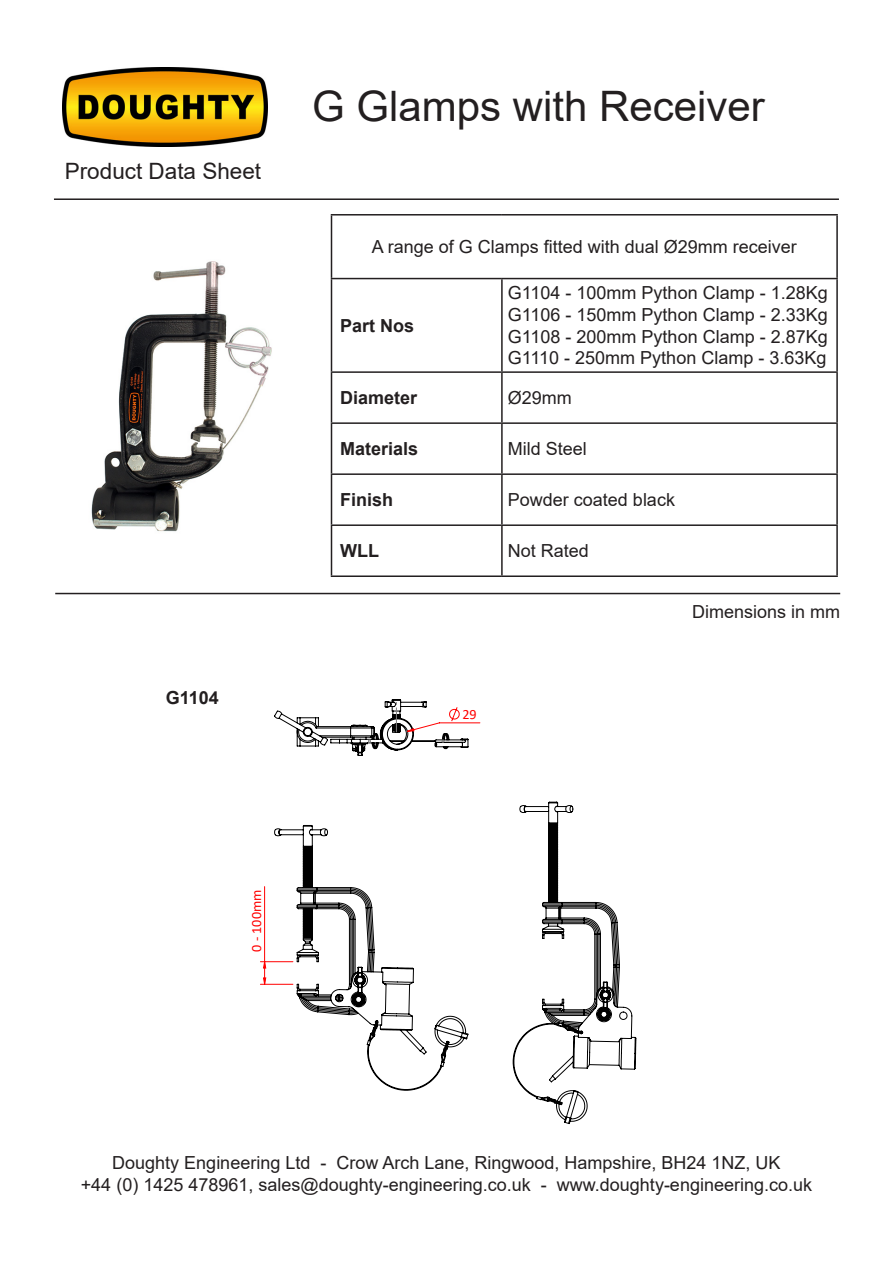
<style>
.page{position:relative;width:893px;height:1263px;background:#fff}
.page>*{position:absolute;margin:0;border:0;box-sizing:border-box;transform-origin:0 0}
.t1{font:42px "Arial";color:#231f20}
.t2{font:22.5px "Arial";color:#231f20}
.t3{font:18px "Arial";color:#231f20}
.t4{font:700 18px "Arial";color:#231f20}
.t5{font:14.1px "Calibri";color:#f00}
</style>
<div class="page">
<img style="left:63px;top:68px;width:205px;height:79px">
<hr style="left:54px;top:198px;width:785px;height:2px;background:#231f20">
<hr style="left:55px;top:593px;width:785px;height:1px;background:#231f20">
<svg style="left:274px;top:825px;width:195px;height:266px"></svg>
<svg style="left:512px;top:801px;width:125px;height:323px"></svg>
<hr style="left:241px;top:1147px;width:404px;height:1px;background:#c0c0c0">
<hr style="left:241px;top:693px;width:1px;height:437px;background:#c0c0c0">
<hr style="left:241px;top:693px;width:404px;height:1px;background:#c0c0c0">
<hr style="left:707px;top:693px;width:1px;height:437px;background:#c0c0c0">
<hr style="left:260px;top:984px;width:33px;height:1px;background:#f00">
<hr style="left:260px;top:961px;width:33px;height:1px;background:#f00">
<hr style="left:264px;top:886px;width:1px;height:76px;background:#f00">
<svg style="left:274px;top:699px;width:207px;height:57px"></svg>
<svg style="left:263px;top:961px;width:4px;height:24px"></svg>
<hr style="left:331px;top:214px;width:171px;height:2px;background:#231f20">
<hr style="left:331px;top:216px;width:1px;height:62px;background:#231f20">
<hr style="left:502px;top:214px;width:336px;height:2px;background:#231f20">
<hr style="left:836px;top:216px;width:2px;height:62px;background:#231f20">
<hr style="left:331px;top:278px;width:171px;height:1px;background:#231f20">
<hr style="left:331px;top:279px;width:1px;height:92px;background:#231f20">
<hr style="left:502px;top:278px;width:336px;height:1px;background:#231f20">
<hr style="left:501px;top:279px;width:2px;height:92px;background:#231f20">
<hr style="left:836px;top:279px;width:2px;height:92px;background:#231f20">
<hr style="left:331px;top:371px;width:171px;height:2px;background:#231f20">
<hr style="left:331px;top:373px;width:1px;height:49px;background:#231f20">
<hr style="left:502px;top:371px;width:336px;height:2px;background:#231f20">
<hr style="left:501px;top:373px;width:2px;height:49px;background:#231f20">
<hr style="left:836px;top:373px;width:2px;height:49px;background:#231f20">
<hr style="left:331px;top:422px;width:171px;height:2px;background:#231f20">
<hr style="left:331px;top:424px;width:1px;height:49px;background:#231f20">
<hr style="left:502px;top:422px;width:336px;height:2px;background:#231f20">
<hr style="left:501px;top:424px;width:2px;height:49px;background:#231f20">
<hr style="left:836px;top:424px;width:2px;height:49px;background:#231f20">
<hr style="left:331px;top:473px;width:171px;height:2px;background:#231f20">
<hr style="left:331px;top:475px;width:1px;height:49px;background:#231f20">
<hr style="left:502px;top:473px;width:336px;height:2px;background:#231f20">
<hr style="left:501px;top:475px;width:2px;height:49px;background:#231f20">
<hr style="left:836px;top:475px;width:2px;height:49px;background:#231f20">
<hr style="left:331px;top:524px;width:171px;height:2px;background:#231f20">
<hr style="left:331px;top:526px;width:1px;height:49px;background:#231f20">
<hr style="left:502px;top:524px;width:336px;height:2px;background:#231f20">
<hr style="left:501px;top:526px;width:2px;height:49px;background:#231f20">
<hr style="left:836px;top:526px;width:2px;height:49px;background:#231f20">
<hr style="left:331px;top:575px;width:171px;height:2px;background:#231f20">
<hr style="left:502px;top:575px;width:336px;height:2px;background:#231f20">
<img style="left:91px;top:261px;width:181px;height:271px">
<p class="t2" style="left:65px;top:155px;width:198px">Product Data Sheet</p>
<p class="t4" style="left:166px;top:685px;width:55px">G1104</p>
<p class="t1" style="left:312px;top:77px;width:454px">G Glamps with Receiver</p>
<p class="t3" style="left:372px;top:234px;width:427px">A range of G Clamps fitted with dual Ø29mm receiver</p>
<p class="t4" style="left:340px;top:313px;width:76px">Part Nos</p>
<p class="t3" style="left:508px;top:281px;width:321px">G1104 - 100mm Python Clamp - 1.28Kg</p>
<p class="t3" style="left:508px;top:302px;width:321px">G1106 - 150mm Python Clamp - 2.33Kg</p>
<p class="t3" style="left:508px;top:324px;width:321px">G1108 - 200mm Python Clamp - 2.87Kg</p>
<p class="t3" style="left:508px;top:346px;width:320px">G1110 - 250mm Python Clamp - 3.63Kg</p>
<p class="t4" style="left:340px;top:385px;width:79px">Diameter</p>
<p class="t3" style="left:508px;top:385px;width:66px">Ø29mm</p>
<p class="t4" style="left:340px;top:436px;width:80px">Materials</p>
<p class="t3" style="left:508px;top:436px;width:81px">Mild Steel</p>
<p class="t4" style="left:340px;top:487px;width:55px">Finish</p>
<p class="t3" style="left:508px;top:487px;width:169px">Powder coated black</p>
<p class="t4" style="left:340px;top:538px;width:40px">WLL</p>
<p class="t3" style="left:508px;top:538px;width:83px">Not Rated</p>
<p class="t3" style="left:692px;top:599px;width:150px">Dimensions in mm</p>
<p class="t5" style="left:462px;top:704px;width:16px">29</p>
<p class="t5" style="left:247px;top:952px;width:63px;rotate:-90deg">0 - 100mm</p>
<p class="t3" style="left:112px;top:1150px;width:670px">Doughty Engineering Ltd - Crow Arch Lane, Ringwood, Hampshire, BH24 1NZ, UK</p>
<p class="t3" style="left:81px;top:1172px;width:733px">+44 (0) 1425 478961, sales@doughty-engineering.co.uk - www.doughty-engineering.co.uk</p>
</div>
